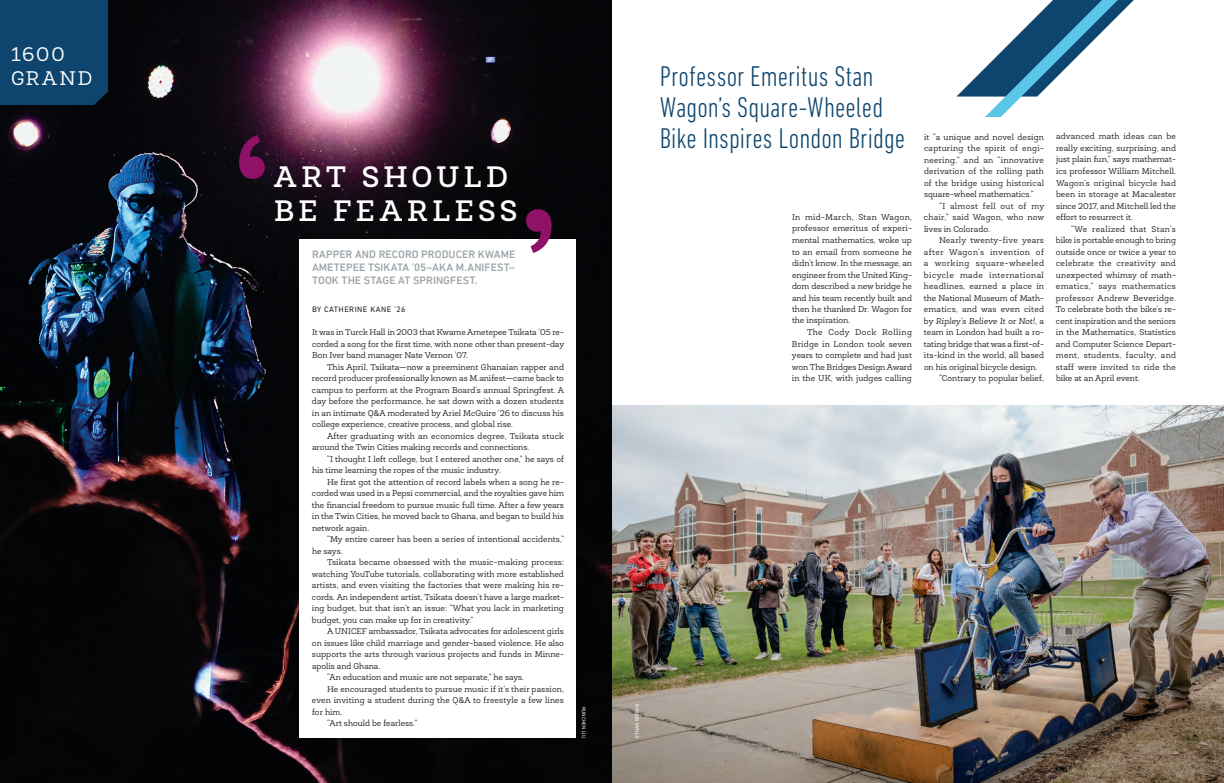
<style>
.page{position:relative;width:1224px;height:783px;background:#fff}
.page>*{position:absolute;margin:0;border:0;box-sizing:border-box;transform-origin:0 0}
.Newslab_Cap_32_pt{font:500 30px/34px "Newslab";letter-spacing:.155em;color:#fff}
.Din_Cond_Cap_28_pt{font:300 condensed 29px/31px "DIN Next LT Pro";color:#0d456e}
.t1{font:20px/24px "Newslab";letter-spacing:.1em;color:#fff}
.Subhead_Din_12{font:500 11px/13.2px "DIN Next LT Pro";letter-spacing:.005em;color:#9da6ab;text-align:justify}
.Newslab_Body_Copy{font:8.5px/11.5px "Newslab";color:#231f20;text-align:justify}
.Newslab_Body_No_Inde{font:8.5px/11.5px "Newslab";color:#231f20;text-align:justify}
.Author_credit_caps{font:8px "DIN Next LT Pro";letter-spacing:.06em;color:#231f20}
.Credits_Right_Page{font:5px "DIN Next LT Pro";letter-spacing:.02em;color:#fff}
.Credits_Left_Page{font:5px "DIN Next LT Pro";letter-spacing:.02em;color:#fff}
.s1{font-style:italic}
</style>
<div class="page">
<img style="left:0;top:0;width:612px;height:783px">
<div style="left:300px;top:240px;width:276px;height:498px;background:#fff"></div>
<div style="left:0;top:0;width:108px;height:105px;background:#0d456e"></div>
<svg style="left:239px;top:135px;width:26px;height:44px"></svg>
<svg style="left:526px;top:209px;width:26px;height:44px"></svg>
<img style="left:612px;top:405px;width:612px;height:378px">
<svg style="left:956px;top:0;width:178px;height:117px"></svg>
<p class="t1" style="left:11px;top:42px;width:83px">1600<br>GRAND</p>
<p class="Newslab_Cap_32_pt" style="left:274px;top:160px;width:245px">ART SHOULD<br>BE FEARLESS</p>
<p class="Subhead_Din_12" style="left:312px;top:247px;width:205px">RAPPER AND RECORD PRODUCER KWAME AMETEPEE TSIKATA ’05–AKA M.ANIFEST– TOOK THE STAGE AT SPRINGFEST.</p>
<p class="Author_credit_caps" style="left:312px;top:305px;width:95px">BY CATHERINE KANE ’26</p>
<p class="Newslab_Body_No_Inde" style="left:312px;top:326px;width:254px">It was in Turck Hall in 2003 that Kwame Ametepee Tsikata ’05 re&shy;corded a song for the first time, with none other than present-day Bon Iver band manager Nate Vernon ’07.</p>
<p class="Newslab_Body_Copy" style="left:312px;top:361px;width:254px;text-indent:15px">This April, Tsikata—now a preeminent Ghanaian rapper and record producer professionally known as M.anifest—came back to campus to perform at the Program Board’s annual Springfest. A day before the performance, he sat down with a dozen students in an intimate Q&amp;A moderated by Ariel McGuire ’26 to discuss his college experience, creative process, and global rise.</p>
<p class="Newslab_Body_Copy" style="left:312px;top:430px;width:254px;text-indent:15px">After graduating with an economics degree, Tsikata stuck around the Twin Cities making records and connections.</p>
<p class="Newslab_Body_Copy" style="left:312px;top:453px;width:254px;text-indent:15px">“I thought I left college, but I entered another one,” he says of his time learning the ropes of the music industry.</p>
<p class="Newslab_Body_Copy" style="left:312px;top:476px;width:254px;text-indent:15px">He first got the attention of record labels when a song he re&shy;corded was used in a Pepsi commercial, and the royalties gave him the financial freedom to pursue music full time. After a few years in the Twin Cities, he moved back to Ghana, and began to build his network again.</p>
<p class="Newslab_Body_Copy" style="left:312px;top:533px;width:254px;text-indent:15px">“My entire career has been a series of intentional accidents,” he says.</p>
<p class="Newslab_Body_Copy" style="left:312px;top:556px;width:254px;text-indent:15px">Tsikata became obsessed with the music-making process: watching YouTube tutorials, collaborating with more established artists, and even visiting the factories that were making his re&shy;cords. An independent artist, Tsikata doesn’t have a large market&shy;ing budget, but that isn’t an issue: “What you lack in marketing budget, you can make up for in creativity.”</p>
<p class="Newslab_Body_Copy" style="left:312px;top:625px;width:254px;text-indent:15px">A UNICEF ambassador, Tsikata advocates for adolescent girls on issues like child marriage and gender-based violence. He also supports the arts through various projects and funds in Minne&shy;apolis and Ghana.</p>
<p class="Newslab_Body_Copy" style="left:327px;top:671px;width:199px">“An education and music are not separate,” he says.</p>
<p class="Newslab_Body_Copy" style="left:312px;top:683px;width:253px;text-indent:15px">He encouraged students to pursue music if it’s their passion, even inviting a student during the Q&amp;A to freestyle a few lines for him.</p>
<p class="Newslab_Body_Copy" style="left:327px;top:717px;width:92px">“Art should be fearless.”</p>
<p class="Credits_Left_Page" style="left:587px;top:707px;width:33px;rotate:90deg">RUNCHEN LIU</p>
<p class="Din_Cond_Cap_28_pt" style="left:660px;top:60px;width:247px">Professor Emeritus Stan<br>Wagon’s Square-Wheeled<br>Bike Inspires London Bridge</p>
<p class="Newslab_Body_No_Inde" style="left:792px;top:211px;width:122px">In mid-March, Stan Wagon, professor emeritus of experi&shy;mental mathematics, woke up to an email from someone he didn’t know. In the message, an engineer from the United King&shy;dom described a new bridge he and his team recently built and then he thanked Dr. Wagon for the inspiration.</p>
<p class="Newslab_Body_Copy" style="left:792px;top:326px;width:122px;text-indent:15px">The Cody Dock Rolling Bridge in London took seven years to complete and had just won The Bridges Design Award in the UK, with judges calling</p>
<p class="Newslab_Body_Copy" style="left:924px;top:131px;width:122px">it “a unique and novel design capturing the spirit of engi&shy;neering,” and an “innovative derivation of the rolling path of the bridge using historical square-wheel mathematics.”</p>
<p class="Newslab_Body_Copy" style="left:924px;top:200px;width:122px;text-indent:15px">“I almost fell out of my chair,” said Wagon, who now lives in Colorado.</p>
<p class="Newslab_Body_Copy" style="left:924px;top:234px;width:122px;text-indent:15px">Nearly twenty-five years after Wagon’s invention of a working square-wheeled bicycle made international headlines, earned a place in the National Museum of Math&shy;ematics, and was even cited by <span class="s1">Ripley’s Believe It or Not!</span>, a team in London had built a ro&shy;tating bridge that was a first-of&shy;its-kind in the world, all based on his original bicycle design.</p>
<p class="Newslab_Body_Copy" style="left:939px;top:372px;width:107px">“Contrary to popular belief,</p>
<p class="Newslab_Body_Copy" style="left:1056px;top:131px;width:122px">advanced math ideas can be really exciting, surprising, and just plain fun,” says mathemat&shy;ics professor William Mitchell.<br>Wagon’s original bicycle had been in storage at Macalester since 2017, and Mitchell led the effort to resurrect it.</p>
<p class="Newslab_Body_Copy" style="left:1056px;top:223px;width:122px;text-indent:15px">“We realized that Stan’s bike is portable enough to bring outside once or twice a year to celebrate the creativity and unexpected whimsy of math&shy;ematics,” says mathematics professor Andrew Beveridge.<br>To celebrate both the bike’s re&shy;cent inspiration and the seniors in the Mathematics, Statistics and Computer Science Depart&shy;ment, students, faculty, and staff were invited to ride the bike at an April event.</p>
<p class="Credits_Right_Page" style="left:634px;top:738px;width:35px;rotate:-90deg">ETHAN BROWN</p>
</div>
